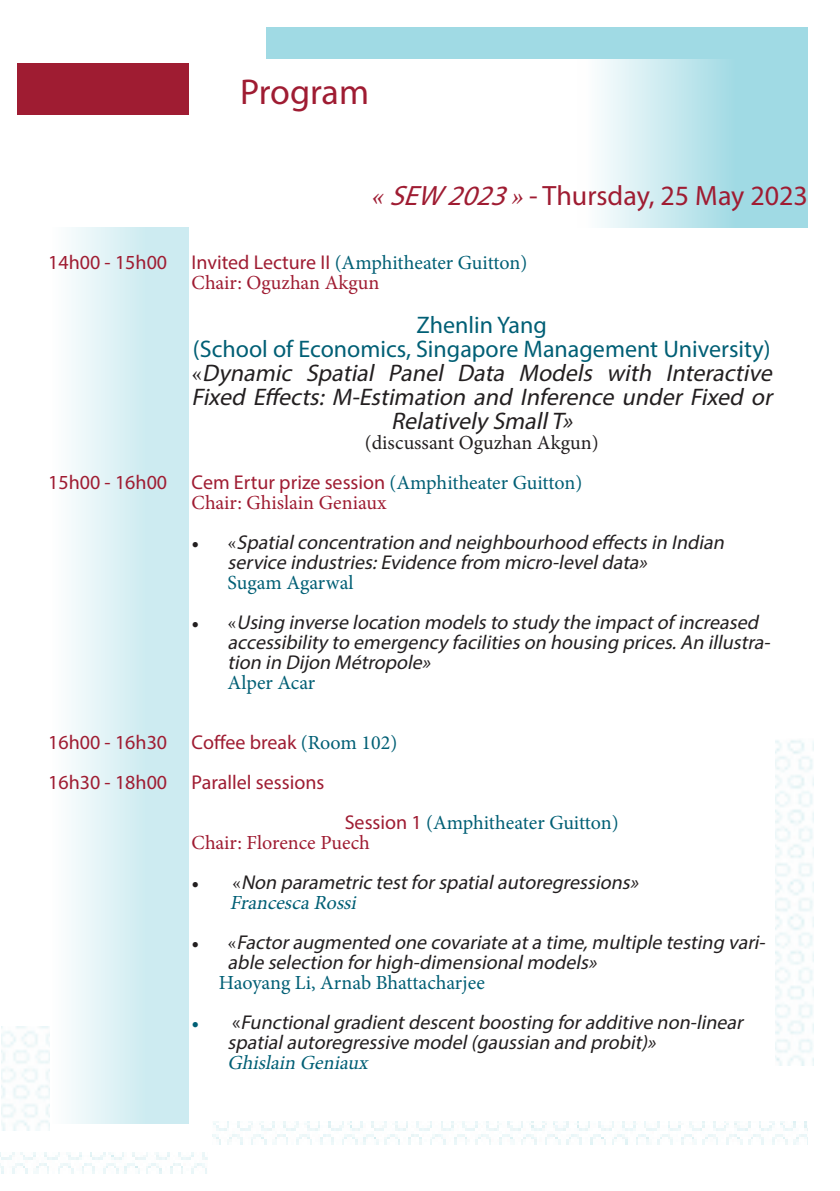
<style>
.page{position:relative;width:840px;height:1191px;background:#fff}
.page>*{position:absolute;margin:0;border:0;box-sizing:border-box;transform-origin:0 0}
.t1{font:36px "Myriad Pro";letter-spacing:-.005em;color:#9f1c32}
.t2{font:28px "Myriad Pro";color:#9f1c32}
.heures_programme{font:italic 24px/24px "Myriad Pro";color:#231f20;text-align:center}
.heures_programme-2{font:24px/24px "Myriad Pro";color:#005f75;text-align:center}
.t3{font:italic 20px/20px "Myriad Pro";letter-spacing:-.005em;color:#231f20}
.heures_programme-3{font:20px "Minion Pro";letter-spacing:-.005em;color:#005f75}
.heures_programme-4{font:20px "Myriad Pro";color:#9f1c32}
.heures_programme-5{font:20px "Minion Pro";color:#9f1c32}
.texte-programme{font:20px "Minion Pro";letter-spacing:-.005em;color:#005f75}
.heures_programme-6{font:20px "Minion Pro";color:#231f20}
.texte-programme-2{font:italic 20px "Minion Pro";color:#005f75}
.s1{font-family:"Minion Pro";font-style:italic}
.s2{font-style:italic}
.s3{font-family:"Myriad Pro";color:#9f1c32}
.s4{font-family:"Minion Pro";font-style:normal}
.s5{font-family:"Minion Pro";font-style:normal;color:#005f75}
.s6{font-family:"Minion Pro";color:#005f75}
.s7{font-style:normal}
</style>
<div class="page">
<div style="left:18px;top:63px;width:171px;height:52px;background:#9f1c32"></div>
<svg style="left:600px;top:59px;width:207px;height:169px;background:#bbe4eb"></svg>
<div style="left:47px;top:227px;width:141px;height:896px;background:linear-gradient(to right,#fcfefe,#c2e7ee)"></div>
<div style="left:266px;top:27px;width:541px;height:32px;background:#a0dae4"></div>
<img style="left:212px;top:1121px;width:595px;height:23px">
<img style="left:775px;top:740px;width:38px;height:325px">
<img style="left:0;top:1152px;width:207px;height:21px">
<img style="left:1px;top:1027px;width:48px;height:103px">
<p class="t1" style="left:240px;top:70px;width:130px">Program</p>
<p class="heures_programme-4" style="left:48px;top:250px;width:120px">14h00 - 15h00</p>
<p class="heures_programme-4" style="left:48px;top:470px;width:120px">15h00 - 16h00</p>
<p class="heures_programme-4" style="left:48px;top:730px;width:120px">16h00 - 16h30</p>
<p class="heures_programme-4" style="left:48px;top:770px;width:120px">16h30 - 18h00</p>
<p class="t2" style="left:370px;top:178px;width:438px"><span class="s1">«</span><span class="s2">SEW 2023</span><span class="s1">»</span>- Thursday, 25 May 2023</p>
<p class="heures_programme-3" style="left:191px;top:249px;width:337px"><span class="s3">Invited Lecture II</span> (Amphitheater Guitton)</p>
<p class="heures_programme-5" style="left:191px;top:269px;width:189px">Chair: Oguzhan Akgun</p>
<p class="heures_programme-2" style="left:193px;top:312px;width:578px">Zhenlin Yang<br>(School of Economics, Singapore Management University)</p>
<p class="heures_programme" style="left:191px;top:360px;width:587px"><span class="s4">«</span> Dynamic Spatial Panel Data Models with Interactive<br>Fixed Effects: M-Estimation and Inference under Fixed or<br>Relatively SmallT»</p>
<p class="heures_programme-6" style="left:364px;top:429px;width:235px">(discussant Oguzhan Akgun)</p>
<p class="heures_programme-3" style="left:191px;top:469px;width:392px"><span class="s3">Cem Ertur prize session</span> (Amphitheater Guitton)</p>
<p class="heures_programme-5" style="left:191px;top:489px;width:196px">Chair: Ghislain Geniaux</p>
<p class="t3" style="left:227px;top:532px;width:502px;text-indent:-36px"><span class="s4">• «</span> Spatialconcentration and neighbourhood effectsin Indian service industries:Evidence from micro-leveldata»<br><span class="s5">Sugam Agarwal</span></p>
<p class="t3" style="left:227px;top:612px;width:548px;text-indent:-36px"><span class="s4">• «</span> Using inverse location modelsto study the impactof increased accessibility to emergency facilitieson housing prices.An illustra&shy;tion in Dijon Métropole»<br><span class="s5">Alper Acar</span></p>
<p class="heures_programme-4" style="left:191px;top:730px;width:207px">Coffee break <span class="s6">(Room 102)</span></p>
<p class="heures_programme-4" style="left:191px;top:770px;width:134px">Parallel sessions</p>
<p class="heures_programme-3" style="left:344px;top:809px;width:275px"><span class="s3">Session 1</span> (Amphitheater Guitton)</p>
<p class="heures_programme-5" style="left:191px;top:829px;width:180px">Chair: Florence Puech</p>
<p class="t3" style="left:191px;top:872px;width:452px"><span class="s4">• «</span> Non parametric testforspatialautoregressions»</p>
<p class="texte-programme-2" style="left:230px;top:889px;width:133px">FrancescaRossi</p>
<p class="t3" style="left:227px;top:932px;width:543px;text-indent:-36px"><span class="s4">• «</span> Factoraugmented one covariate ata time,multiple testing vari&shy;able selection forhigh-dimensionalmodels»</p>
<p class="texte-programme" style="left:219px;top:969px;width:267px">Haoyang Li, Arnab Bhattacharjee</p>
<p class="t3" style="left:227px;top:1012px;width:521px;text-indent:-36px"><span class="s5">•</span> <span class="s7">«</span> Functionalgradientdescentboosting foradditive non-linear spatialautoregressive model(gaussian and probit)»<br><span class="s6">Ghislain Geniaux</span></p>
</div>
